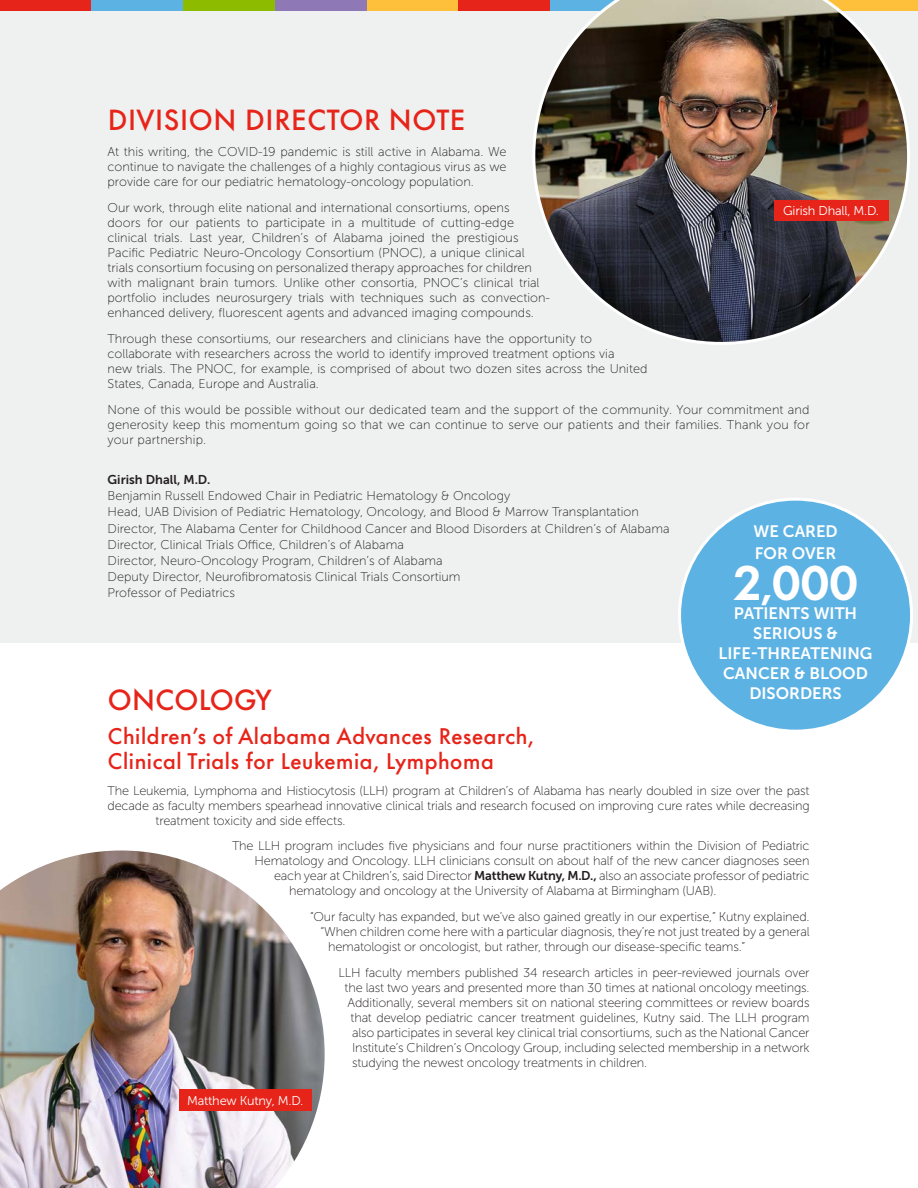
<style>
.page{position:relative;width:918px;height:1188px;background:#fff}
.page>*{position:absolute;margin:0;border:0;box-sizing:border-box;transform-origin:0 0}
.t1{font:700 45px "Futura Now Text";color:#fff}
.t2{font:500 27px "Futura Now Text";color:#e72419}
.t3{font:500 21px/25.2px "Futura Now Text";color:#e72419}
.t4{font:16.5px "Museo Sans 700";color:#fff}
.t5{font:12.75px/15px "Museo Sans 100";letter-spacing:-.01em;color:#231f20;text-align:justify}
.t6{font:12.75px "Museo Sans 300";letter-spacing:-.015em;color:#fff}
.t7{font:12.75px "Museo Sans 700";color:#231f20}
.s1{font-weight:800;font-size:31.5px}
.s2{font-family:"Museo Sans 700"}
</style>
<div class="page">
<div style="left:0;top:1px;width:918px;height:642px;background:#eff0f0"></div>
<div style="left:0;top:0;width:91px;height:11px;background:#e72419"></div>
<div style="left:91px;top:0;width:92px;height:11px;background:#5db2e4"></div>
<div style="left:183px;top:0;width:92px;height:11px;background:#8dbb00"></div>
<div style="left:275px;top:0;width:92px;height:11px;background:#8f78b6"></div>
<div style="left:367px;top:0;width:92px;height:11px;background:#febf3b"></div>
<div style="left:459px;top:0;width:91px;height:11px;background:#e72419"></div>
<div style="left:826px;top:0;width:92px;height:11px;background:#febf3b"></div>
<img style="left:533px;top:0;width:377px;height:345px">
<img style="left:0;top:850px;width:325px;height:338px">
<div style="left:680px;top:499px;width:232px;height:232px;background:#5db2e4;border-radius:50%"></div>
<div style="left:774px;top:200px;width:114px;height:21px;background:#e72419"></div>
<div style="left:179px;top:1090px;width:133px;height:21px;background:#e72419"></div>
<p class="t2" style="left:108px;top:98px;width:360px">DIVISION DIRECTOR NOTE</p>
<p class="t5" style="left:108px;top:144px;width:401px">At this writing, the COVID-19 pandemic is still active in Alabama. We continue to navigate the challenges of a highly contagious virus as we provide care for our pediatric hematology-oncology population.</p>
<p class="t5" style="left:108px;top:200px;width:444px;text-align:left">Our work, through elite national and international consortiums, opens<br>doors for our patients to participate in a multitude of cutting-edge clinical trials. Last year, Children’s of Alabama joined the prestigious Pacific Pediatric Neuro-Oncology Consortium (PNOC), a unique clinical trials consortium focusing on personalized therapy approaches for children with malignant brain tumors. Unlike other consortia, PNOC’s clinical trial portfolio includes neurosurgery trials with techniques such as convection&shy;enhanced delivery, fluorescent agents and advanced imaging compounds.</p>
<p class="t5" style="left:108px;top:331px;width:541px;text-align:left">Through these consortiums, our researchers and clinicians have the opportunity to collaborate with researchers across the world to identify improved treatment options via<br>new trials. The PNOC, for example, is comprised of about two dozen sites across the United States, Canada, Europe and Australia.</p>
<p class="t5" style="left:108px;top:402px;width:704px">None of this would be possible without our dedicated team and the support of the community. Your commitment and generosity keep this momentum going so that we can continue to serve our patients and their families. Thank you for your partnership.</p>
<p class="t7" style="left:108px;top:473px;width:104px">Girish Dhall, M.D.</p>
<p class="t5" style="left:108px;top:489px;width:404px">Benjamin Russell Endowed Chair in Pediatric Hematology &amp; Oncology</p>
<p class="t5" style="left:108px;top:505px;width:533px">Head, UAB Division of Pediatric Hematology, Oncology, and Blood &amp; Marrow Transplantation</p>
<p class="t5" style="left:108px;top:521px;width:564px">Director, The Alabama Center for Childhood Cancer and Blood Disorders at Children’s of Alabama</p>
<p class="t5" style="left:108px;top:537px;width:298px">Director, Clinical Trials Office, Children’s of Alabama</p>
<p class="t5" style="left:108px;top:553px;width:337px">Director, Neuro-Oncology Program, Children’s of Alabama</p>
<p class="t5" style="left:108px;top:569px;width:355px">Deputy Director, Neurofibromatosis Clinical Trials Consortium</p>
<p class="t5" style="left:108px;top:585px;width:129px">Professor of Pediatrics</p>
<p class="t6" style="left:783px;top:204px;width:97px">Girish Dhall, M.D.</p>
<p class="t4" style="left:753px;top:523px;width:86px">WE CARED</p>
<p class="t4" style="left:755px;top:544px;width:83px">FOR OVER</p>
<p class="t1" style="left:733px;top:544px;width:127px">2<span class="s1">,</span>000</p>
<p class="t4" style="left:734px;top:604px;width:125px">PATIENTS WITH</p>
<p class="t4" style="left:753px;top:624px;width:86px">SERIOUS &amp;</p>
<p class="t4" style="left:719px;top:644px;width:155px">LIFE-THREATENING</p>
<p class="t4" style="left:723px;top:664px;width:146px">CANCER &amp; BLOOD</p>
<p class="t4" style="left:749px;top:684px;width:94px">DISORDERS</p>
<p class="t2" style="left:108px;top:677px;width:166px">ONCOLOGY</p>
<p class="t3" style="left:108px;top:722px;width:428px">Children’s of Alabama Advances Research,<br>Clinical Trials for Leukemia, Lymphoma</p>
<p class="t5" style="left:108px;top:783px;width:704px">The Leukemia, Lymphoma and Histiocytosis (LLH) program at Children’s of Alabama has nearly doubled in size over the past</p>
<p class="t5" style="left:108px;top:798px;width:704px">decade as faculty members spearhead innovative clinical trials and research focused on improving cure rates while decreasing</p>
<p class="t5" style="left:156px;top:813px;width:191px">treatment toxicity and side effects.</p>
<p class="t5" style="left:232px;top:839px;width:579px">The LLH program includes five physicians and four nurse practitioners within the Division of Pediatric</p>
<p class="t5" style="left:255px;top:854px;width:557px">Hematology and Oncology. LLH clinicians consult on about half of the new cancer diagnoses seen</p>
<p class="t5" style="left:274px;top:869px;width:537px">each year at Children’s, said Director <span class="s2">Matthew Kutny, M.D.,</span> also an associate professor of pediatric</p>
<p class="t5" style="left:289px;top:884px;width:429px">hematology and oncology at the University of Alabama at Birmingham (UAB).</p>
<p class="t5" style="left:310px;top:909px;width:501px">“Our faculty has expanded, but we’ve also gained greatly in our expertise,” Kutny explained.</p>
<p class="t5" style="left:321px;top:924px;width:491px">“When children come here with a particular diagnosis, they’re not just treated by a general</p>
<p class="t5" style="left:328px;top:939px;width:419px">hematologist or oncologist, but rather, through our disease-specific teams.”</p>
<p class="t5" style="left:339px;top:965px;width:472px">LLH faculty members published 34 research articles in peer-reviewed journals over</p>
<p class="t5" style="left:345px;top:980px;width:467px">the last two years and presented more than 30 times at national oncology meetings.</p>
<p class="t5" style="left:348px;top:995px;width:464px">Additionally, several members sit on national steering committees or review boards</p>
<p class="t5" style="left:351px;top:1010px;width:461px">that develop pediatric cancer treatment guidelines, Kutny said. The LLH program</p>
<p class="t5" style="left:352px;top:1025px;width:459px">also participates in several key clinical trial consortiums, such as the National Cancer</p>
<p class="t5" style="left:352px;top:1040px;width:459px">Institute’s Children’s Oncology Group, including selected membership in a network</p>
<p class="t5" style="left:352px;top:1055px;width:297px">studying the newest oncology treatments in children.</p>
<p class="t6" style="left:187px;top:1094px;width:118px">Matthew Kutny, M.D.</p>
</div>
